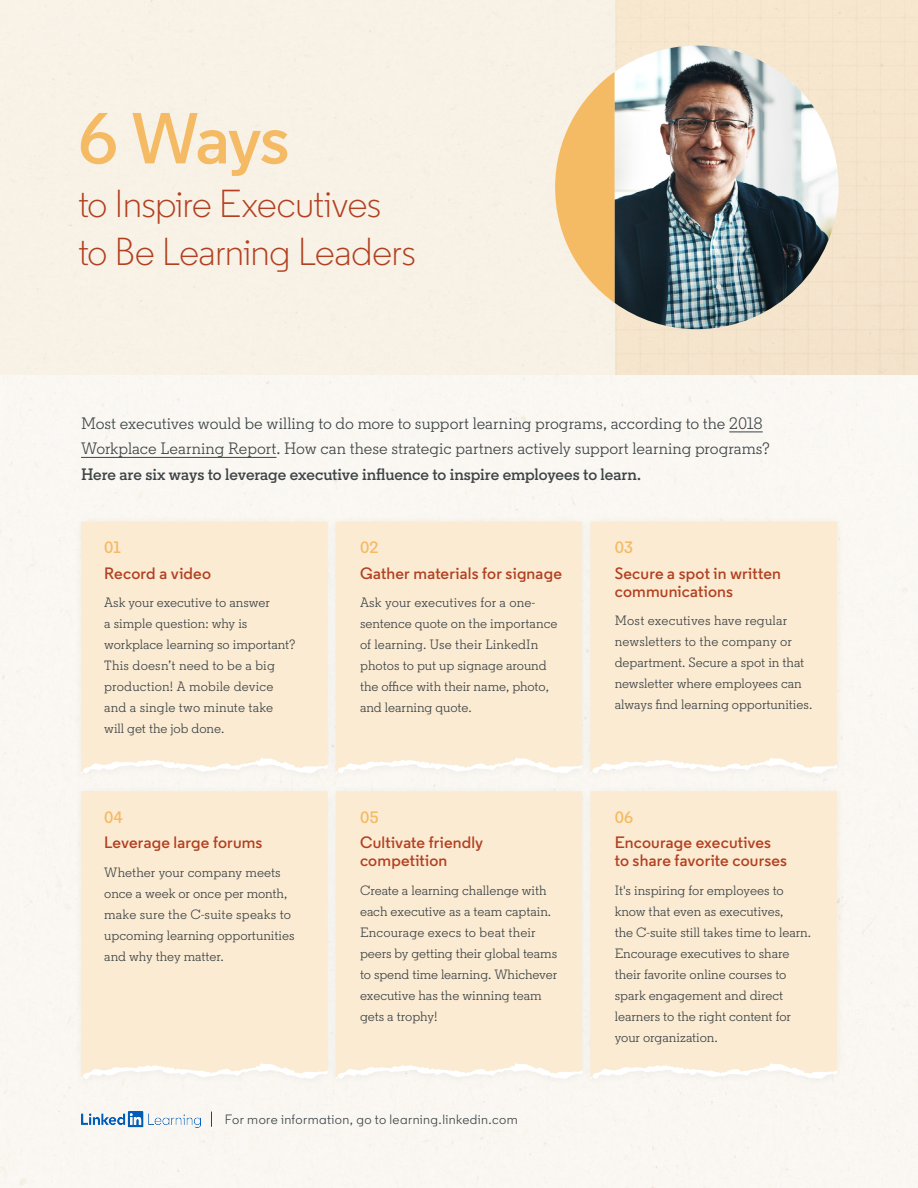
<style>
.page{position:relative;width:918px;height:1188px;background:#fff}
.page>*{position:absolute;margin:0;border:0;box-sizing:border-box;transform-origin:0 0}
.t1{font:600 72px "LKN Sans";color:#f4ba64}
.t2{font:300 39px/48px "LKN Sans";letter-spacing:-.02em;color:#b24020}
.t3{font:16.5px/25.5px "LKN Slab";color:#3c4345}
.t4{font:600 16.5px/18px "LKN Sans";letter-spacing:.01em;color:#b24020}
.t5{font:600 16.5px "LKN Slab";letter-spacing:-.005em;color:#3c4345}
.t6{font:600 16.5px "LKN Sans";letter-spacing:.01em;color:#f4ba64}
.t7{font:13.5px/21px "LKN Slab";color:#3c4345}
.t8{font:13.5px "LKN Sans";letter-spacing:.025em;color:#3c4345}
</style>
<div class="page">
<div style="left:0;top:375px;width:918px;height:813px;background:#faf7f2"></div>
<svg style="left:555px;top:72px;width:60px;height:231px;background:#f4cb8c"></svg>
<img style="left:615px;top:46px;width:224px;height:283px">
<hr style="left:729px;top:431px;width:34px;height:1px;background:#3c4345">
<hr style="left:81px;top:457px;width:195px;height:1px;background:#3c4345">
<div style="left:73px;top:784px;width:263px;height:304px;background:#f9f6f1"></div>
<div style="left:81px;top:791px;width:246px;height:272px;background:#fbebd3"></div>
<svg style="left:81px;top:1063px;width:246px;height:16px"></svg>
<div style="left:73px;top:514px;width:263px;height:269px;background:#f9f6f1"></div>
<div style="left:81px;top:522px;width:246px;height:236px;background:#fbebd3"></div>
<svg style="left:81px;top:758px;width:246px;height:15px"></svg>
<div style="left:327px;top:784px;width:264px;height:304px;background:#f7f5f0"></div>
<div style="left:336px;top:791px;width:246px;height:272px;background:#fbebd3"></div>
<svg style="left:336px;top:1063px;width:246px;height:16px"></svg>
<div style="left:327px;top:514px;width:264px;height:269px;background:#f8f5f0"></div>
<div style="left:336px;top:522px;width:246px;height:236px;background:#fbebd3"></div>
<svg style="left:336px;top:758px;width:246px;height:15px"></svg>
<div style="left:582px;top:784px;width:263px;height:304px;background:#f8f5f0"></div>
<div style="left:590px;top:791px;width:247px;height:272px;background:#fbebd3"></div>
<svg style="left:590px;top:1063px;width:247px;height:16px"></svg>
<div style="left:582px;top:514px;width:263px;height:269px;background:#f8f5f0"></div>
<div style="left:590px;top:522px;width:247px;height:236px;background:#fbebd3"></div>
<svg style="left:590px;top:758px;width:247px;height:15px"></svg>
<svg style="left:211px;top:1112px;width:1px;height:15px"></svg>
<img style="left:81px;top:1112px;width:119px;height:16px">
<h1 class="t1" style="left:78px;top:94px;width:213px">6 Ways</h1>
<h2 class="t2" style="left:78px;top:180px;width:339px">to Inspire Executives to Be Learning Leaders</h2>
<p class="t3" style="left:81px;top:411px;width:690px">Most executives would be willing to do more to support learning programs, according to the 2018<br>Workplace Learning Report. How can these strategic partners actively support learning programs?</p>
<p class="t5" style="left:81px;top:464px;width:562px">Here are six ways to leverage executive influence to inspire employees to learn.</p>
<p class="t6" style="left:104px;top:537px;width:18px">01</p>
<p class="t4" style="left:104px;top:564px;width:108px">Record a video</p>
<p class="t7" style="left:104px;top:592px;width:193px">Ask your executive to answer<br>a simple question: why is workplace learning so important?<br>This doesn’t need to be a big production! A mobile device and a single two minute take will get the job done.</p>
<p class="t6" style="left:104px;top:807px;width:20px">04</p>
<p class="t4" style="left:104px;top:833px;width:160px">Leverage large forums</p>
<p class="t7" style="left:104px;top:861px;width:192px">Whether your company meets once a week or once per month, make sure the C-suite speaks to upcoming learning opportunities and why they matter.</p>
<p class="t6" style="left:360px;top:537px;width:20px">02</p>
<p class="t4" style="left:360px;top:564px;width:203px">Gather materials for signage</p>
<p class="t7" style="left:360px;top:592px;width:199px">Ask your executives for a one&shy;sentence quote on the importance of learning. Use their LinkedIn photos to put up signage around the office with their name, photo, and learning quote.</p>
<p class="t6" style="left:360px;top:807px;width:20px">05</p>
<p class="t4" style="left:360px;top:833px;width:125px">Cultivate friendly competition</p>
<p class="t7" style="left:360px;top:879px;width:199px">Create a learning challenge with each executive as a team captain.<br>Encourage execs to beat their peers by getting their global teams to spend time learning. Whichever executive has the winning team gets a trophy!</p>
<p class="t8" style="left:225px;top:1111px;width:294px">For more information, go to learning.linkedin.com</p>
<p class="t6" style="left:615px;top:537px;width:20px">03</p>
<p class="t4" style="left:615px;top:564px;width:168px">Secure a spot in written communications</p>
<p class="t7" style="left:615px;top:610px;width:199px">Most executives have regular newsletters to the company or department. Secure a spot in that newsletter where employees can always find learning opportunities.</p>
<p class="t6" style="left:615px;top:807px;width:20px">06</p>
<p class="t4" style="left:615px;top:833px;width:174px">Encourage executives to share favorite courses</p>
<p class="t7" style="left:615px;top:879px;width:198px">It's inspiring for employees to know that even as executives,<br>the C-suite still takes time to learn.<br>Encourage executives to share their favorite online courses to spark engagement and direct learners to the right content for your organization.</p>
</div>
